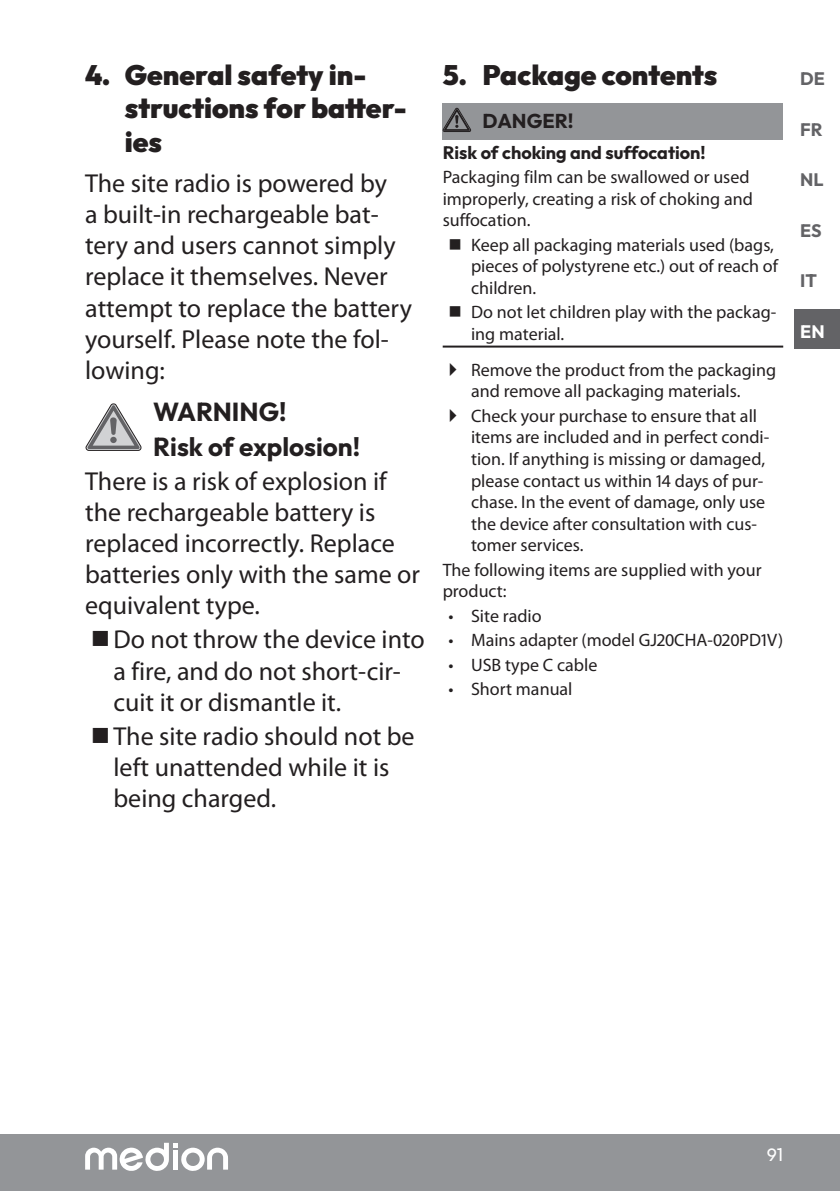
<style>
.page{position:relative;width:840px;height:1191px;background:#fff}
.page>*{position:absolute;margin:0;border:0;box-sizing:border-box;transform-origin:0 0}
.t1{font:900 28px/33.6px "Outfit";color:#231f20}
.t2{font:26px/31.2px "Myriad Pro";color:#231f20}
.t3{font:700 26px/34px "Outfit";color:#231f20}
.t4{font:700 20px "Outfit";color:#231f20}
.t5{font:18px/21.6px "Myriad Pro";color:#231f20}
.t6{font:700 18px "Outfit";color:#231f20}
.t7{font:700 18px "Outfit";color:#636366}
.t8{font:18px "Outfit";color:#fff}
.t9{font:700 18px "Outfit";color:#fff}
</style>
<div class="page">
<div style="left:0;top:1134px;width:839px;height:57px;background:#939598"></div>
<svg style="left:85px;top:1142px;width:143px;height:29px"></svg>
<div style="left:794px;top:309px;width:45px;height:39px;background:#636366"></div>
<svg style="left:86px;top:404px;width:55px;height:46px"></svg>
<div style="left:442px;top:103px;width:340px;height:36px;background:#939598"></div>
<hr style="left:442px;top:345px;width:340px;height:2px;background:#231f20">
<svg style="left:443px;top:108px;width:27px;height:24px"></svg>
<h1 class="t1" style="left:125px;top:58px;width:283px;text-indent:-40px">4. General safety in&shy;structions for batter&shy;ies</h1>
<h2 class="t2" style="left:85px;top:169px;width:328px">The site radio is powered by<br>a built-in rechargeable bat&shy;tery and users cannot simply replace it themselves. Never attempt to replace the battery yourself. Please note the fol&shy;lowing:</h2>
<h2 class="t3" style="left:153px;top:395px;width:208px">WARNING!<br>Risk of explosion!</h2>
<h2 class="t2" style="left:85px;top:467px;width:336px">There is a risk of explosion if the rechargeable battery is replaced incorrectly. Replace batteries only with the same or equivalent type.</h2>
<h2 class="t2" style="left:113px;top:626px;width:313px;text-indent:-23px">■Do not throw the device into a fire, and do not short-cir&shy;cuit it or dismantle it.</h2>
<h2 class="t2" style="left:113px;top:722px;width:302px;text-indent:-23px">■The site radio should not be left unattended while it is being charged.</h2>
<h1 class="t1" style="left:442px;top:58px;width:276px">5. Package contents</h1>
<p class="t4" style="left:482px;top:108px;width:93px">DANGER!</p>
<p class="t6" style="left:442px;top:140px;width:264px">Risk of choking and suffocation!</p>
<p class="t5" style="left:442px;top:167px;width:311px">Packaging film can be swallowed or used improperly, creating a risk of choking and suffocation.</p>
<p class="t5" style="left:471px;top:235px;width:308px;text-indent:-23px">■ Keep all packaging materials used (bags, pieces of polystyrene etc.) out of reach of children.</p>
<p class="t5" style="left:471px;top:303px;width:306px;text-indent:-23px">■ Do not let children play with the packag&shy;ing material.</p>
<p class="t5" style="left:471px;top:360px;width:306px">Remove the product from the packaging and remove all packaging materials.</p>
<p class="t5" style="left:471px;top:406px;width:299px">Check your purchase to ensure that all items are included and in perfect condi&shy;tion. If anything is missing or damaged, please contact us within 14 days of pur&shy;chase. In the event of damage, only use the device after consultation with cus&shy;tomer services.</p>
<p class="t5" style="left:442px;top:560px;width:320px">The following items are supplied with your product:</p>
<p class="t5" style="left:448px;top:606px;width:95px">• Site radio</p>
<p class="t5" style="left:448px;top:631px;width:336px">• Mains adapter (model GJ20CHA-020PD1V)</p>
<p class="t5" style="left:448px;top:655px;width:150px">• USB type C cable</p>
<p class="t5" style="left:448px;top:680px;width:126px">• Short manual</p>
<p class="t7" style="left:799px;top:67px;width:26px">DE</p>
<p class="t7" style="left:799px;top:118px;width:24px">FR</p>
<p class="t7" style="left:799px;top:168px;width:25px">NL</p>
<p class="t7" style="left:799px;top:219px;width:23px">ES</p>
<p class="t7" style="left:799px;top:269px;width:18px">IT</p>
<p class="t9" style="left:799px;top:320px;width:26px">EN</p>
<p class="t8" style="left:766px;top:1143px;width:18px">91</p>
</div>
